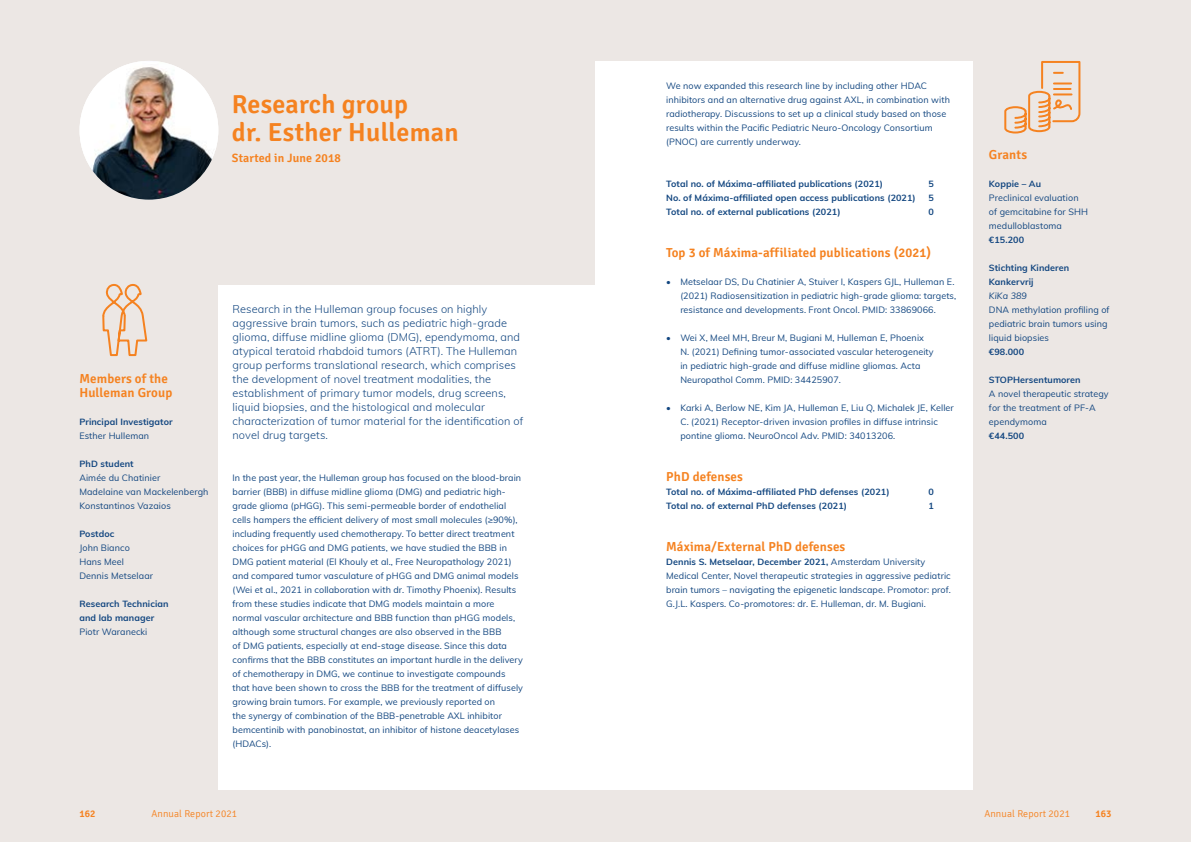
<style>
.page{position:relative;width:1191px;height:842px;background:#fff}
.page>*{position:absolute;margin:0;border:0;box-sizing:border-box;transform-origin:0 0}
.t1{font:600 26px/28px "Signika";letter-spacing:.01em;color:#f58220}
.t2{font:600 13px/14px "Signika";letter-spacing:.01em;color:#f58220}
.t3{font:600 12px "Signika";letter-spacing:.01em;color:#f58220}
.t4{font:300 11px/14px "Muli";letter-spacing:.01em;color:#124680}
.t5{font:300 10px "Signika";letter-spacing:.01em;color:#f58220}
.t6{font:600 10px "Signika";letter-spacing:.01em;color:#f58220}
.t7{font:9px/14px "Muli";letter-spacing:.01em;color:#124680}
.t8{font:700 9px/14px "Muli";letter-spacing:.01em;color:#124680}
.t9{font:italic 9px "Muli";letter-spacing:.01em;color:#124680}
.s1{font-weight:700}
</style>
<div class="page">
<div style="left:584px;top:0;width:607px;height:842px;background:#ece7e4"></div>
<div style="left:0;top:0;width:607px;height:842px;background:#ece7e4"></div>
<div style="left:218px;top:285px;width:385px;height:504px;background:#fff"></div>
<div style="left:595px;top:61px;width:377px;height:728px;background:#fff"></div>
<svg style="left:102px;top:284px;width:46px;height:73px"></svg>
<svg style="left:1004px;top:61px;width:77px;height:73px"></svg>
<img style="left:80px;top:61px;width:138px;height:139px;border-radius:69px">
<h1 class="t1" style="left:232px;top:91px;width:228px">Research group<br>dr. Esther Hulleman</h1>
<h3 class="t3" style="left:232px;top:151px;width:110px">Started in June 2018</h3>
<h2 class="t2" style="left:79px;top:372px;width:94px">Members of the<br>Hulleman Group</h2>
<p class="t8" style="left:79px;top:414px;width:95px">Principal Investigator</p>
<p class="t7" style="left:79px;top:428px;width:71px">Esther Hulleman</p>
<p class="t8" style="left:79px;top:456px;width:56px">PhD student</p>
<p class="t7" style="left:79px;top:470px;width:131px">Aimée du Chatinier<br>Madelaine van Mackelenbergh<br>Konstantinos Vazaios</p>
<p class="t8" style="left:79px;top:526px;width:36px">Postdoc</p>
<p class="t7" style="left:79px;top:540px;width:75px">John Bianco<br>Hans Meel<br>Dennis Metselaar</p>
<p class="t8" style="left:79px;top:596px;width:91px">Research Technician and lab manager</p>
<p class="t7" style="left:79px;top:624px;width:70px">Piotr Waranecki</p>
<p class="t4" style="left:232px;top:301px;width:292px">Research in the Hulleman group focuses on highly aggressive brain tumors, such as pediatric high-grade glioma, diffuse midline glioma (DMG), ependymoma, and atypical teratoid rhabdoid tumors (ATRT). The Hulleman group performs translational research, which comprises the development of novel treatment modalities, the establishment of primary tumor models, drug screens, liquid biopsies, and the histological and molecular characterization of tumor material for the identification of novel drug targets.</p>
<p class="t7" style="left:232px;top:470px;width:292px">In the past year, the Hulleman group has focused on the blood-brain barrier (BBB) in diffuse midline glioma (DMG) and pediatric high&shy;grade glioma (pHGG). This semi-permeable border of endothelial cells hampers the efficient delivery of most small molecules (≥90%), including frequently used chemotherapy. To better direct treatment choices for pHGG and DMG patients, we have studied the BBB in DMG patient material (El Khouly et al., Free Neuropathology 2021) and compared tumor vasculature of pHGG and DMG animal models (Wei et al., 2021 in collaboration with dr. Timothy Phoenix). Results from these studies indicate that DMG models maintain a more normal vascular architecture and BBB function than pHGG models, although some structural changes are also observed in the BBB<br>of DMG patients, especially at end-stage disease. Since this data confirms that the BBB constitutes an important hurdle in the delivery of chemotherapy in DMG, we continue to investigate compounds that have been shown to cross the BBB for the treatment of diffusely growing brain tumors. For example, we previously reported on<br>the synergy of combination of the BBB-penetrable AXL inhibitor bemcentinib with panobinostat, an inhibitor of histone deacetylases (HDACs).</p>
<p class="t7" style="left:666px;top:78px;width:285px">We now expanded this research line by including other HDAC inhibitors and an alternative drug against AXL, in combination with radiotherapy. Discussions to set up a clinical study based on those results within the Pacific Pediatric Neuro-Oncology Consortium (PNOC) are currently underway.</p>
<p class="t8" style="left:666px;top:176px;width:218px">Total no. of Máxima-affiliated publications (2021)</p>
<p class="t8" style="left:928px;top:176px;width:7px">5</p>
<p class="t8" style="left:666px;top:190px;width:251px">No. of Máxima-affiliated open access publications (2021)</p>
<p class="t8" style="left:928px;top:190px;width:7px">5</p>
<p class="t8" style="left:666px;top:204px;width:176px">Total no. of external publications (2021)</p>
<p class="t8" style="left:928px;top:204px;width:7px">0</p>
<h2 class="t2" style="left:666px;top:246px;width:266px">Top 3 of Máxima-affiliated publications (2021)</h2>
<p class="t7" style="left:680px;top:274px;width:277px;text-indent:-14px">• Metselaar DS, Du Chatinier A, Stuiver I, Kaspers GJL, Hulleman E. (2021) Radiosensitization in pediatric high-grade glioma: targets, resistance and developments. Front Oncol. PMID: 33869066.</p>
<p class="t7" style="left:680px;top:330px;width:255px;text-indent:-14px">• Wei X, Meel MH, Breur M, Bugiani M, Hulleman E, Phoenix N. (2021) Defining tumor-associated vascular heterogeneity in pediatric high-grade and diffuse midline gliomas. Acta Neuropathol Comm. PMID: 34425907.</p>
<p class="t7" style="left:680px;top:400px;width:275px;text-indent:-14px">• Karki A, Berlow NE, Kim JA, Hulleman E, Liu Q, Michalek JE, Keller<br>C. (2021) Receptor-driven invasion profiles in diffuse intrinsic pontine glioma. NeuroOncol Adv. PMID: 34013206.</p>
<h2 class="t2" style="left:666px;top:470px;width:78px">PhD defenses</h2>
<p class="t8" style="left:666px;top:484px;width:225px">Total no. of Máxima-affiliated PhD defenses (2021)</p>
<p class="t8" style="left:928px;top:484px;width:7px">0</p>
<p class="t8" style="left:666px;top:498px;width:182px">Total no. of external PhD defenses (2021)</p>
<p class="t8" style="left:928px;top:498px;width:7px">1</p>
<h2 class="t2" style="left:666px;top:540px;width:181px">Máxima/External PhD defenses</h2>
<p class="t7" style="left:666px;top:554px;width:286px"><span class="s1">Dennis S. Metselaar, December 2021,</span> Amsterdam University Medical Center, Novel therapeutic strategies in aggressive pediatric brain tumors – navigating the epigenetic landscape. Promotor: prof.<br>G.J.L. Kaspers. Co-promotores: dr. E. Hulleman, dr. M. Bugiani.</p>
<h2 class="t2" style="left:989px;top:148px;width:40px">Grants</h2>
<p class="t8" style="left:989px;top:176px;width:54px">Koppie – Au</p>
<p class="t7" style="left:989px;top:190px;width:100px">Preclinical evaluation of gemcitabine for SHH medulloblastoma</p>
<p class="t8" style="left:989px;top:232px;width:37px">€15.200</p>
<p class="t8" style="left:989px;top:260px;width:82px">Stichting Kinderen<br>Kankervrij</p>
<p class="t9" style="left:989px;top:289px;width:40px">KiKa 389</p>
<p class="t7" style="left:989px;top:302px;width:122px">DNA methylation profiling of pediatric brain tumors using liquid biopsies</p>
<p class="t8" style="left:989px;top:344px;width:37px">€98.000</p>
<p class="t8" style="left:989px;top:372px;width:93px">STOPHersentumoren</p>
<p class="t7" style="left:989px;top:386px;width:121px">A novel therapeutic strategy for the treatment of PF-A ependymoma</p>
<p class="t8" style="left:989px;top:428px;width:37px">€44.500</p>
<p class="t6" style="left:79px;top:808px;width:18px">162</p>
<p class="t5" style="left:151px;top:808px;width:87px">Annual Report 2021</p>
<p class="t5" style="left:984px;top:808px;width:87px">Annual Report 2021</p>
<p class="t6" style="left:1095px;top:808px;width:18px">163</p>
</div>
